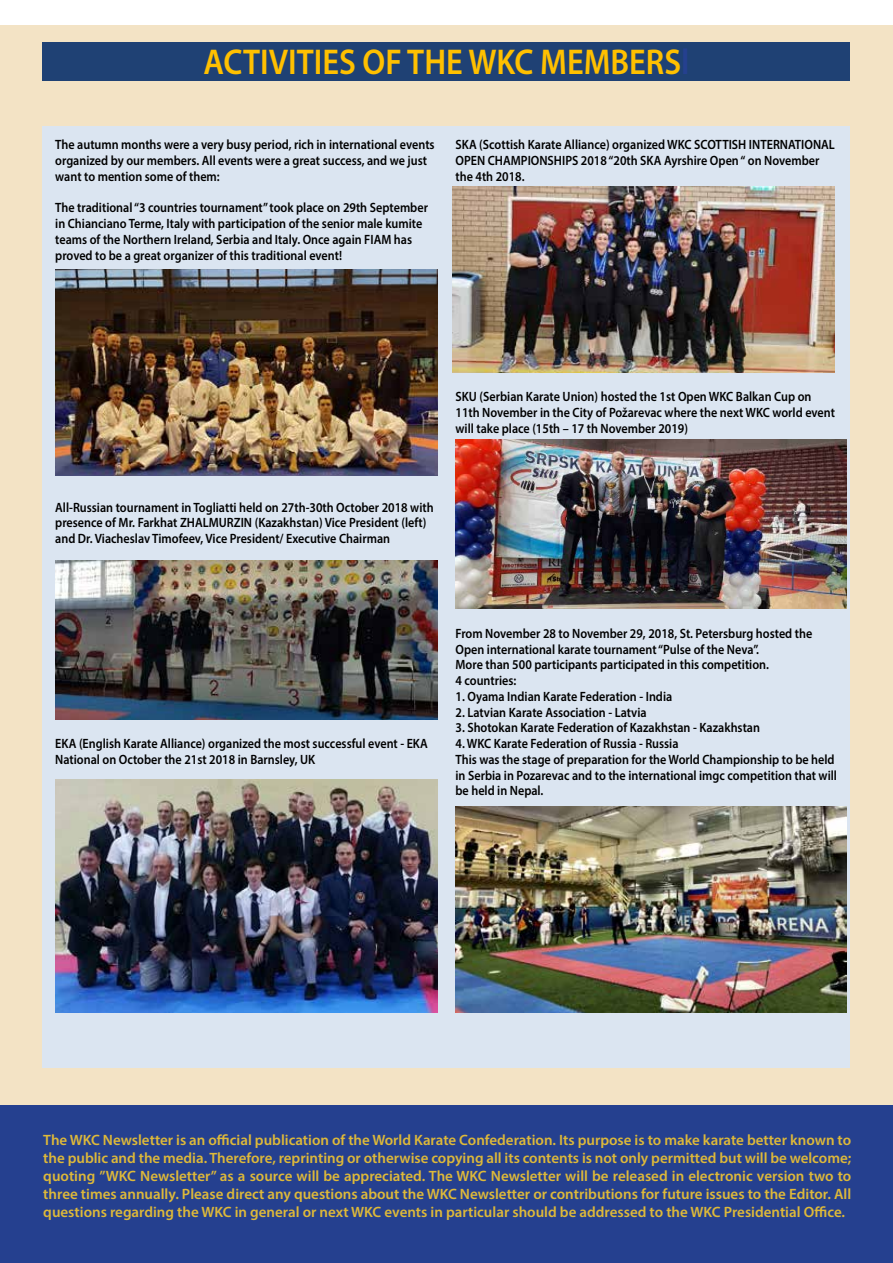
<style>
.page{position:relative;width:893px;height:1263px;background:#fff}
.page>*{position:absolute;margin:0;border:0;box-sizing:border-box;transform-origin:0 0}
.t1{font:600 36px "Myriad Pro";color:#ffc000;scale:.9 1}
.t2{font:600 15px/18px "Myriad Pro";color:#deb939;text-align:justify}
.t3{font:600 13.5px/15.8px "Myriad Pro";color:#000;scale:.9 1}
.s1{color:#25408f}
</style>
<div class="page">
<div style="left:1px;top:26px;width:892px;height:1237px;background:#f3e3c5"></div>
<div style="left:43px;top:126px;width:807px;height:942px;background:#dbe5f1"></div>
<div style="left:43px;top:43px;width:807px;height:38px;background:#1f4174"></div>
<img style="left:55px;top:269px;width:382px;height:206px">
<img style="left:55px;top:560px;width:382px;height:159px">
<img style="left:55px;top:779px;width:382px;height:233px">
<img style="left:452px;top:186px;width:383px;height:186px">
<img style="left:455px;top:439px;width:391px;height:169px">
<img style="left:455px;top:807px;width:391px;height:205px">
<div style="left:1px;top:1106px;width:892px;height:157px;background:#25408f"></div>
<h1 class="t1" style="left:204px;top:39px;width:541px">ACTIVITIES OF THE WKC MEMBERS<span class="s1">l</span></h1>
<p class="t3" style="left:55px;top:137px;width:423px">The autumn months were a very busy period, rich in international events organized by our members. All events were a great success, and we just want to mention some of them:</p>
<p class="t3" style="left:55px;top:200px;width:416px">The traditional “3 countries tournament” took place on 29th September in Chianciano Terme, Italy with participation of the senior male kumite teams of the Northern Ireland, Serbia and Italy. Once again FIAM has proved to be a great organizer of this traditional event!</p>
<p class="t3" style="left:455px;top:137px;width:423px">SKA (Scottish Karate Alliance) organized WKC SCOTTISH INTERNATIONAL<br>OPEN CHAMPIONSHIPS 2018 “20th SKA Ayrshire Open “ on November the 4th 2018.</p>
<p class="t3" style="left:455px;top:389px;width:423px">SKU (Serbian Karate Union) hosted the 1st Open WKC Balkan Cup on<br>11th November in the City of Požarevac where the next WKC world event will take place (15th – 17 th November 2019)</p>
<p class="t3" style="left:55px;top:499px;width:422px">All-Russian tournament in Togliatti held on 27th-30th October 2018 with presence of Mr. Farkhat ZHALMURZIN (Kazakhstan) Vice President (left) and Dr. Viacheslav Timofeev, Vice President/ Executive Chairman</p>
<p class="t3" style="left:55px;top:735px;width:415px">EKA (English Karate Alliance) organized the most successful event - EKA<br>National on October the 21st 2018 in Barnsley, UK</p>
<p class="t3" style="left:455px;top:625px;width:398px">From November 28 to November 29, 2018, St. Petersburg hosted the Open international karate tournament “Pulse of the Neva”.<br>More than 500 participants participated in this competition.<br>4 countries:</p>
<p class="t3" style="left:455px;top:688px;width:242px">1. Oyama Indian Karate Federation - India</p>
<p class="t3" style="left:455px;top:704px;width:214px">2. Latvian Karate Association - Latvia</p>
<p class="t3" style="left:455px;top:719px;width:340px">3. Shotokan Karate Federation of Kazakhstan - Kazakhstan</p>
<p class="t3" style="left:455px;top:735px;width:425px">4. WKC Karate Federation of Russia - Russia<br>This was the stage of preparation for the World Championship to be held in Serbia in Pozarevac and to the international imgc competition that will be held in Nepal.</p>
<p class="t2" style="left:43px;top:1130px;width:809px">The WKC Newsletter is an official publication of the World Karate Confederation. Its purpose is to make karate better known to the public and the media. Therefore, reprinting or otherwise copying all its contents is not only permitted but will be welcome; quoting ”WKC Newsletter” as a source will be appreciated. The WKC Newsletter will be released in electronic version two to three times annually. Please direct any questions about the WKC Newsletter or contributions for future issues to the Editor. All questions regarding the WKC in general or next WKC events in particular should be addressed to the WKC Presidential Office.</p>
</div>
